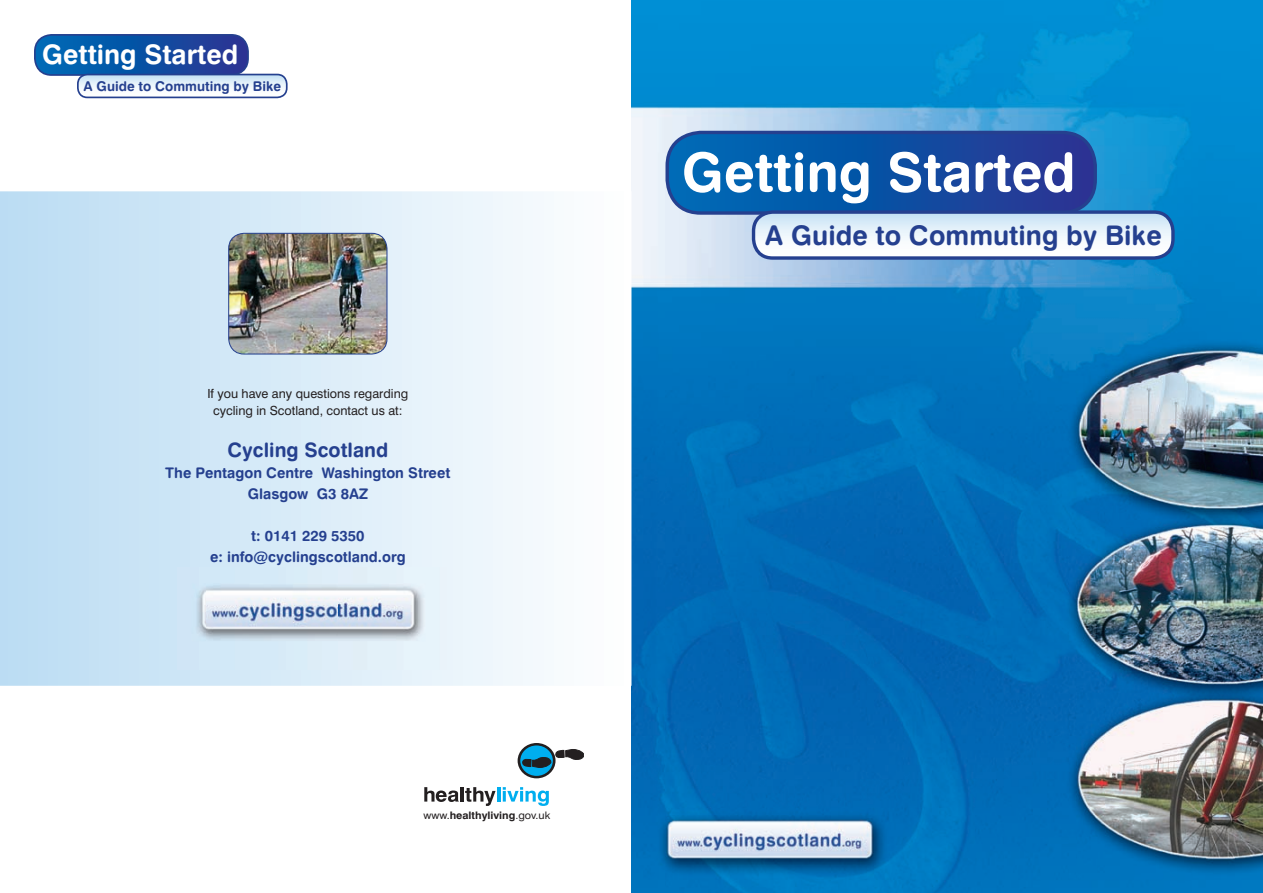
<style>
.page{position:relative;width:1263px;height:893px;background:#fff}
.page>*{position:absolute;margin:0;border:0;box-sizing:border-box;transform-origin:0 0}
.t1{font:54.15px "Swiss 721 BT Bold Rounded";color:#fff}
.t2{font:27px "Swiss 721 BT Bold Rounded";color:#25408f}
.t3{font:27px "Swiss 721 BT Bold Rounded";color:#fff}
.t4{font:19.95px "Swiss 721 BT Bold Rounded";color:#25408f}
.t5{font:14.7px/21px "Swiss 721 BT Bold Rounded";color:#25408f;text-align:center}
.t6{font:13.5px "Swiss 721 BT Bold Rounded";color:#25408f}
.t7{font:12.6px/16.8px "Swiss 721 BT";color:#231f20;text-align:center}
.t8{font:700 10.35px "Swiss 721 BT";color:#231f20;scale:1.05 1}
.s1{font-weight:400}
</style>
<div class="page">
<img style="left:631px;top:0;width:632px;height:893px">
<div style="left:667px;top:132px;width:428px;height:81px;background:linear-gradient(to right,#006cb6,#283392);border-radius:34px"></div>
<div style="left:665px;top:131px;width:432px;height:84px;border:3px solid #25408f;border-radius:34px"></div>
<div style="left:753px;top:212px;width:420px;height:46px;background:linear-gradient(to bottom,#c8e3f5,#fff);border-radius:19px"></div>
<div style="left:752px;top:210px;width:423px;height:50px;border:3px solid #25408f;border-radius:19px"></div>
<svg style="left:0;top:191px;width:544px;height:495px"></svg>
<img style="left:178px;top:568px;width:269px;height:101px">
<img style="left:229px;top:233px;width:158px;height:121px">
<div style="left:228px;top:233px;width:159px;height:122px;border:1px solid #25408f;border-radius:15px"></div>
<svg style="left:424px;top:787px;width:35px;height:15px"></svg>
<hr style="left:460px;top:787px;width:4px;height:15px;background:#231f20">
<svg style="left:465px;top:787px;width:31px;height:19px"></svg>
<hr style="left:497px;top:787px;width:3px;height:15px;background:#00aeef">
<svg style="left:503px;top:787px;width:46px;height:19px"></svg>
<div style="left:518px;top:743px;width:37px;height:35px;border:3px solid #231f20;border-radius:50%"></div>
<svg style="left:522px;top:743px;width:62px;height:34px"></svg>
<div style="left:35px;top:35px;width:213px;height:40px;background:linear-gradient(to right,#006db7,#283391);border-radius:17px"></div>
<div style="left:34px;top:34px;width:215px;height:42px;border:2px solid #25408f;border-radius:17px"></div>
<svg style="left:78px;top:75px;width:209px;height:22px"></svg>
<div style="left:77px;top:74px;width:211px;height:24px;border:2px solid #25408f;border-radius:10px"></div>
<h2 class="t3" style="left:42px;top:38px;width:198px">Getting Started</h2>
<p class="t6" style="left:84px;top:78px;width:199px">A Guide to Commuting by Bike</p>
<p class="t7" style="left:207px;top:385px;width:202px">If you have any questions regarding cycling in Scotland, contact us at:</p>
<h3 class="t4" style="left:227px;top:437px;width:162px">Cycling Scotland</h3>
<p class="t5" style="left:165px;top:462px;width:287px">The Pentagon Centre Washington Street<br>Glasgow G3 8AZ</p>
<p class="t5" style="left:210px;top:525px;width:197px">t: 0141 229 5350<br>e: info@cyclingscotland.org</p>
<p class="t8" style="left:424px;top:809px;width:122px"><span class="s1">www.</span>healthyliving<span class="s1">.gov.uk</span></p>
<h1 class="t1" style="left:682px;top:138px;width:395px">Getting Started</h1>
<h2 class="t2" style="left:765px;top:218px;width:398px">A Guide to Commuting by Bike</h2>
</div>
